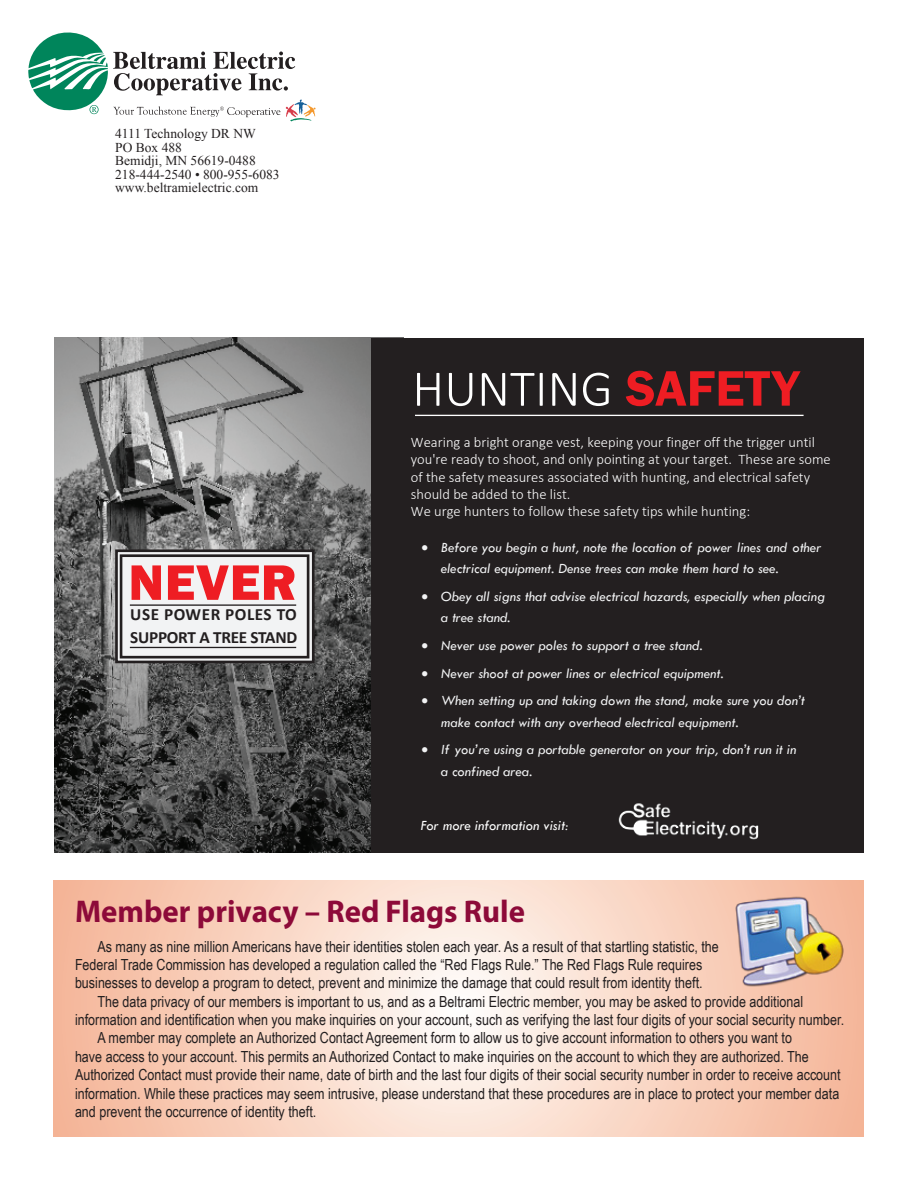
<style>
.page{position:relative;width:918px;height:1188px;background:#fff}
.page>*{position:absolute;margin:0;border:0;box-sizing:border-box;transform-origin:0 0}
.t1{font:300 51.6px "Calibri";color:#fff}
.t2{font:800 51.6px "Franklin Gothic";letter-spacing:.02em;color:#ee1d23}
.jared{font:700 31.5px "Myriad Pro";color:#8d0a39}
.t3{font:700 17.25px/22.5px "Calibri";letter-spacing:-.015em;color:#231f20}
.jared-2{font:15.3px/18.3px "Arial Narrow";color:#231f20}
.t4{font:italic 14.55px/21.1px "Tw Cen";color:#f2f3f4}
.t5{font:300 14.55px/17.4px "Calibri";color:#fff}
.t6{font:italic 14.55px "Tw Cen";color:#fff}
.t7{font:13.5px/13.5px "Times New Roman";color:#231f20}
.s1{font-family:"Franklin Gothic";font-weight:600;color:#ee1d23}
</style>
<div class="page">
<svg style="left:28px;top:33px;width:288px;height:88px"></svg>
<img style="left:54px;top:338px;width:318px;height:515px">
<div style="left:116px;top:551px;width:197px;height:111px;background:linear-gradient(to right,#f2f3f4,#f2f3f4)"></div>
<div style="left:115px;top:549px;width:200px;height:114px;border:3px solid #231f20"></div>
<div style="left:121px;top:556px;width:187px;height:101px;background:#f2f3f4"></div>
<div style="left:120px;top:554px;width:189px;height:104px;border:3px solid #231f20"></div>
<div style="left:372px;top:338px;width:492px;height:515px;background:#231f20"></div>
<img style="left:618px;top:803px;width:141px;height:37px">
<hr style="left:415px;top:415px;width:389px;height:1px;background:#fff">
<hr style="left:130px;top:604px;width:166px;height:2px;background:#231f20">
<hr style="left:130px;top:647px;width:166px;height:1px;background:#231f20">
<svg style="left:53px;top:880px;width:811px;height:257px;background:#f9d5c4"></svg>
<img style="left:734px;top:891px;width:110px;height:97px">
<p class="t7" style="left:115px;top:127px;width:166px">4111 Technology DR NW<br>PO Box 488<br>Bemidji, MN 56619-0488<br>218-444-2540 • 800-955-6083 www.beltramielectric.com</p>
<p class="t2" style="left:129px;top:549px;width:170px">NEVER</p>
<p class="t3" style="left:130px;top:603px;width:168px">USE POWER POLES TO<br>SUPPORT A TREE STAND</p>
<p class="t1" style="left:412px;top:357px;width:388px">HUNTING <span class="s1">SAFETY</span></p>
<p class="t5" style="left:411px;top:433px;width:421px">Wearing a bright orange vest, keeping your finger off the trigger until you're ready to shoot, and only pointing at your target. These are some of the safety measures associated with hunting, and electrical safety should be added to the list.<br>We urge hunters to follow these safety tips while hunting:</p>
<p class="t4" style="left:441px;top:537px;width:382px;text-indent:-19px">• Before you begin a hunt, note the location of power lines and other electrical equipment. Dense trees can make them hard to see.</p>
<p class="t4" style="left:441px;top:585px;width:386px;text-indent:-19px">• Obey all signs that advise electrical hazards, especially when placing a tree stand.</p>
<p class="t4" style="left:421px;top:634px;width:283px">• Never use power poles to support a tree stand.</p>
<p class="t4" style="left:421px;top:662px;width:304px">• Never shoot at power lines or electrical equipment.</p>
<p class="t4" style="left:441px;top:690px;width:365px;text-indent:-19px">• When setting up and taking down the stand, make sure you don’t make contact with any overhead electrical equipment.</p>
<p class="t4" style="left:441px;top:739px;width:357px;text-indent:-19px">• If you’re using a portable generator on your trip, don’t run it in a confined area.</p>
<p class="t6" style="left:421px;top:817px;width:149px">For more information visit:</p>
<p class="jared" style="left:75px;top:891px;width:452px">Member privacy – Red Flags Rule</p>
<p class="jared-2" style="left:75px;top:937px;width:645px;text-indent:22px">As many as nine million Americans have their identities stolen each year. As a result of that startling statistic, the<br>Federal Trade Commission has developed a regulation called the “Red Flags Rule.” The Red Flags Rule requires businesses to develop a program to detect, prevent and minimize the damage that could result from identity theft.</p>
<p class="jared-2" style="left:75px;top:992px;width:771px;text-indent:22px">The data privacy of our members is important to us, and as a Beltrami Electric member, you may be asked to provide additional information and identification when you make inquiries on your account, such as verifying the last four digits of your social security number.</p>
<p class="jared-2" style="left:75px;top:1028px;width:767px;text-indent:22px">A member may complete an Authorized Contact Agreement form to allow us to give account information to others you want to<br>have access to your account. This permits an Authorized Contact to make inquiries on the account to which they are authorized. The Authorized Contact must provide their name, date of birth and the last four digits of their social security number in order to receive account information. While these practices may seem intrusive, please understand that these procedures are in place to protect your member data and prevent the occurrence of identity theft.</p>
</div>
